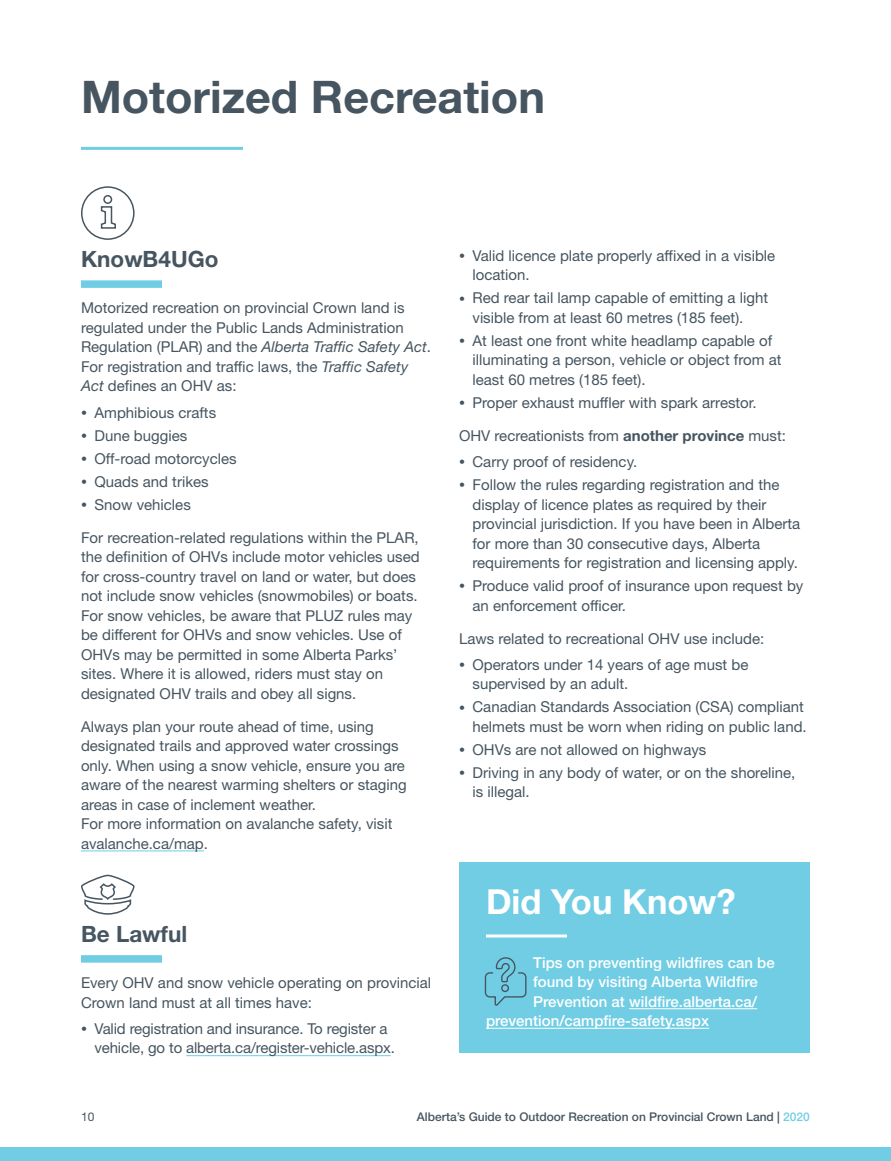
<style>
.page{position:relative;width:891px;height:1161px;background:#fff}
.page>*{position:absolute;margin:0;border:0;box-sizing:border-box;transform-origin:0 0}
.Sub_Head_1_-_with_li{font:700 45px "Helvetica Neue LT Std";color:#465560}
.Did_You_Know_-_Head{font:700 34.5px "Helvetica Neue LT Std";color:#fff}
.Recreation_Activitie{font:700 22.5px "Helvetica Neue LT Std";color:#465560}
.Body_-_Main{font:15px/19.5px "Helvetica Neue LT Std";color:#465560}
.Did_You_Know_-_Body{font:500 15px "Helvetica Neue LT Std";color:#fff}
.t1{font:500 12px "Helvetica Neue LT Std";color:#465560}
.t2{font:12px "Helvetica Neue LT Std";color:#465560}
.s1{font-style:italic}
.s2{font-size:12px}
.s3{font-weight:700}
.s4{color:#70cde4}
</style>
<div class="page">
<hr style="left:81px;top:147px;width:162px;height:3px;background:#70cde4">
<div style="left:81px;top:280px;width:81px;height:8px;background:#70cde4"></div>
<hr style="left:81px;top:851px;width:123px;height:1px;background:#70cde4">
<div style="left:81px;top:955px;width:81px;height:8px;background:#70cde4"></div>
<hr style="left:186px;top:1055px;width:205px;height:1px;background:#70cde4">
<div style="left:81px;top:186px;width:54px;height:54px;border:2px solid #465560;border-radius:50%"></div>
<svg style="left:100px;top:206px;width:16px;height:23px"></svg>
<div style="left:103px;top:195px;width:9px;height:9px;border:2px solid #465560;border-radius:50%"></div>
<svg style="left:81px;top:875px;width:53px;height:40px"></svg>
<div style="left:459px;top:863px;width:351px;height:190px;background:#70cde4"></div>
<svg style="left:486px;top:934px;width:81px;height:4px"></svg>
<hr style="left:629px;top:1008px;width:128px;height:1px;background:#fff">
<hr style="left:486px;top:1028px;width:223px;height:1px;background:#fff">
<svg style="left:485px;top:957px;width:41px;height:49px"></svg>
<div style="left:0;top:1148px;width:891px;height:13px;background:#70cde4"></div>
<p class="Sub_Head_1_-_with_li" style="left:81px;top:69px;width:466px">Motorized Recreation</p>
<p class="Recreation_Activitie" style="left:81px;top:245px;width:139px">KnowB4UGo</p>
<p class="Body_-_Main" style="left:81px;top:298px;width:352px">Motorized recreation on provincial Crown land is regulated under the Public Lands Administration Regulation (PLAR) and the <span class="s1">Alberta Traffic Safety Act</span>.<br>For registration and traffic laws, the <span class="s1">Traffic Safety Act</span> defines an OHV as:</p>
<p class="Body_-_Main" style="left:81px;top:402px;width:137px"><span class="s2">•</span> Amphibious crafts</p>
<p class="Body_-_Main" style="left:81px;top:425px;width:108px"><span class="s2">•</span> Dune buggies</p>
<p class="Body_-_Main" style="left:81px;top:448px;width:157px"><span class="s2">•</span> Off-road motorcycles</p>
<p class="Body_-_Main" style="left:81px;top:471px;width:129px"><span class="s2">•</span> Quads and trikes</p>
<p class="Body_-_Main" style="left:81px;top:494px;width:111px"><span class="s2">•</span> Snow vehicles</p>
<p class="Body_-_Main" style="left:81px;top:527px;width:340px">For recreation-related regulations within the PLAR, the definition of OHVs include motor vehicles used for cross-country travel on land or water, but does not include snow vehicles (snowmobiles) or boats.<br>For snow vehicles, be aware that PLUZ rules may be different for OHVs and snow vehicles. Use of OHVs may be permitted in some Alberta Parks’ sites. Where it is allowed, riders must stay on designated OHV trails and obey all signs.</p>
<p class="Body_-_Main" style="left:81px;top:716px;width:327px">Always plan your route ahead of time, using designated trails and approved water crossings only. When using a snow vehicle, ensure you are aware of the nearest warming shelters or staging areas in case of inclement weather.<br>For more information on avalanche safety, visit avalanche.ca/map.</p>
<p class="Recreation_Activitie" style="left:81px;top:920px;width:108px">Be Lawful</p>
<p class="Body_-_Main" style="left:81px;top:973px;width:352px">Every OHV and snow vehicle operating on provincial<br>Crown land must at all times have:</p>
<p class="Body_-_Main" style="left:94px;top:1019px;width:302px;text-indent:-14px"><span class="s2">•</span> Valid registration and insurance. To register a vehicle, go to alberta.ca/register-vehicle.aspx.</p>
<p class="Body_-_Main" style="left:472px;top:246px;width:304px;text-indent:-14px"><span class="s2">•</span> Valid licence plate properly affixed in a visible location.</p>
<p class="Body_-_Main" style="left:472px;top:288px;width:297px;text-indent:-14px"><span class="s2">•</span> Red rear tail lamp capable of emitting a light visible from at least 60 metres (185 feet).</p>
<p class="Body_-_Main" style="left:472px;top:331px;width:310px;text-indent:-14px"><span class="s2">•</span> At least one front white headlamp capable of illuminating a person, vehicle or object from at least 60 metres (185 feet).</p>
<p class="Body_-_Main" style="left:459px;top:393px;width:299px"><span class="s2">•</span> Proper exhaust muffler with spark arrestor.</p>
<p class="Body_-_Main" style="left:459px;top:426px;width:329px">OHV recreationists from <span class="s3">another province</span> must:</p>
<p class="Body_-_Main" style="left:459px;top:452px;width:180px"><span class="s2">•</span> Carry proof of residency.</p>
<p class="Body_-_Main" style="left:472px;top:475px;width:329px;text-indent:-14px"><span class="s2">•</span> Follow the rules regarding registration and the display of licence plates as required by their provincial jurisdiction. If you have been in Alberta for more than 30 consecutive days, Alberta requirements for registration and licensing apply.</p>
<p class="Body_-_Main" style="left:472px;top:576px;width:332px;text-indent:-14px"><span class="s2">•</span> Produce valid proof of insurance upon request by an enforcement officer.</p>
<p class="Body_-_Main" style="left:459px;top:628px;width:307px">Laws related to recreational OHV use include:</p>
<p class="Body_-_Main" style="left:472px;top:655px;width:277px;text-indent:-14px"><span class="s2">•</span> Operators under 14 years of age must be supervised by an adult.</p>
<p class="Body_-_Main" style="left:459px;top:697px;width:349px;text-align:right"><span class="s2">•</span> Canadian Standards Association (CSA) compliant helmets must be worn when riding on public land.</p>
<p class="Body_-_Main" style="left:459px;top:740px;width:249px"><span class="s2">•</span> OHVs are not allowed on highways</p>
<p class="Body_-_Main" style="left:472px;top:763px;width:324px;text-indent:-14px"><span class="s2">•</span> Driving in any body of water, or on the shoreline, is illegal.</p>
<p class="Did_You_Know_-_Head" style="left:486px;top:881px;width:251px">Did You Know?</p>
<p class="Did_You_Know_-_Body" style="left:533px;top:953px;width:243px">Tips on preventing wildfires can be</p>
<p class="Did_You_Know_-_Body" style="left:533px;top:973px;width:226px">found by visiting Alberta Wildfire</p>
<p class="Did_You_Know_-_Body" style="left:533px;top:992px;width:226px">Prevention at wildfire.alberta.ca/</p>
<p class="Did_You_Know_-_Body" style="left:486px;top:1012px;width:225px">prevention/campfire-safety.aspx</p>
<p class="t2" style="left:81px;top:1109px;width:15px">10</p>
<p class="t1" style="left:417px;top:1109px;width:395px">Alberta’s Guide to Outdoor Recreation on Provincial Crown Land | <span class="s4">2020</span></p>
</div>
